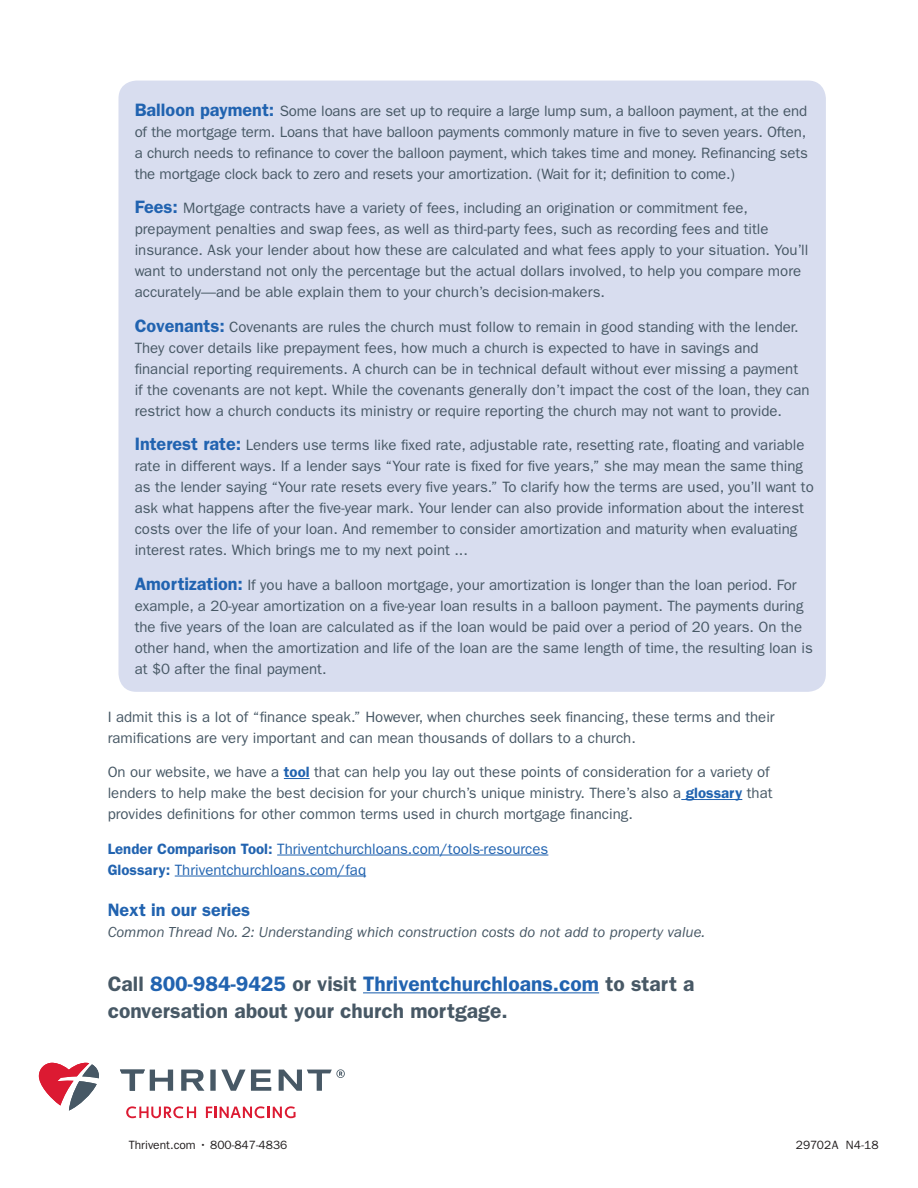
<style>
.page{position:relative;width:918px;height:1188px;background:#fff}
.page>*{position:absolute;margin:0;border:0;box-sizing:border-box;transform-origin:0 0}
.t1{font:600 21px/27px "ITC Franklin Gothic Std";color:#475865}
.t2{font:600 18px "ITC Franklin Gothic Std";color:#2163b0}
.t3{font:15px/21px "ITC Franklin Gothic Std";color:#475865}
.t4{font:15px "ITC Franklin Gothic Std";color:#2163b0}
.t5{font:italic 15px "ITC Franklin Gothic Std";color:#475865}
.t6{font:12px "ITC Franklin Gothic Std";color:#231f20}
.s1{font-weight:600;font-size:18px;color:#2163b0}
.s2{font-weight:600;color:#2163b0}
.s3{font-weight:600}
.s4{color:#2163b0}
</style>
<div class="page">
<div style="left:118px;top:81px;width:708px;height:611px;background:#d8ddef;border-radius:18px"></div>
<svg style="left:284px;top:778px;width:26px;height:1px"></svg>
<hr style="left:681px;top:799px;width:61px;height:1px;background:#2163b0">
<hr style="left:277px;top:855px;width:271px;height:1px;background:#2163b0">
<hr style="left:175px;top:876px;width:191px;height:1px;background:#2163b0">
<hr style="left:363px;top:992px;width:236px;height:1px;background:#2163b0">
<svg style="left:39px;top:1063px;width:60px;height:48px"></svg>
<svg style="left:206px;top:1106px;width:90px;height:12px"></svg>
<svg style="left:126px;top:1106px;width:70px;height:12px"></svg>
<div style="left:210px;top:1070px;width:6px;height:21px;background:#475865"></div>
<svg style="left:221px;top:1070px;width:50px;height:21px"></svg>
<svg style="left:120px;top:1070px;width:53px;height:21px"></svg>
<svg style="left:181px;top:1070px;width:23px;height:21px"></svg>
<svg style="left:279px;top:1069px;width:66px;height:22px"></svg>
<p class="t3" style="left:135px;top:100px;width:675px;text-align:justify"><span class="s1">Balloon payment:</span> Some loans are set up to require a large lump sum, a balloon payment, at the end of the mortgage term. Loans that have balloon payments commonly mature in five to seven years. Often, a church needs to refinance to cover the balloon payment, which takes time and money. Refinancing sets the mortgage clock back to zero and resets your amortization. (Wait for it; definition to come.)</p>
<p class="t3" style="left:135px;top:198px;width:675px"><span class="s1">Fees:</span> Mortgage contracts have a variety of fees, including an origination or commitment fee, prepayment penalties and swap fees, as well as third-party fees, such as recording fees and title insurance. Ask your lender about how these are calculated and what fees apply to your situation. You’ll want to understand not only the percentage but the actual dollars involved, to help you compare more accurately—and be able explain them to your church’s decision-makers.</p>
<p class="t3" style="left:135px;top:316px;width:676px"><span class="s1">Covenants:</span> Covenants are rules the church must follow to remain in good standing with the lender.<br>They cover details like prepayment fees, how much a church is expected to have in savings and financial reporting requirements. A church can be in technical default without ever missing a payment if the covenants are not kept. While the covenants generally don’t impact the cost of the loan, they can restrict how a church conducts its ministry or require reporting the church may not want to provide.</p>
<p class="t3" style="left:135px;top:435px;width:681px"><span class="s1">Interest rate:</span> Lenders use terms like fixed rate, adjustable rate, resetting rate, floating and variable rate in different ways. If a lender says “Your rate is fixed for five years,” she may mean the same thing as the lender saying “Your rate resets every five years.” To clarify how the terms are used, you’ll want to ask what happens after the five-year mark. Your lender can also provide information about the interest costs over the life of your loan. And remember to consider amortization and maturity when evaluating interest rates. Which brings me to my next point ...</p>
<p class="t3" style="left:135px;top:574px;width:680px"><span class="s1">Amortization:</span> If you have a balloon mortgage, your amortization is longer than the loan period. For example, a 20-year amortization on a five-year loan results in a balloon payment. The payments during the five years of the loan are calculated as if the loan would be paid over a period of 20 years. On the other hand, when the amortization and life of the loan are the same length of time, the resulting loan is at $0 after the final payment.</p>
<p class="t3" style="left:108px;top:706px;width:669px">I admit this is a lot of “finance speak.” However, when churches seek financing, these terms and their ramifications are very important and can mean thousands of dollars to a church.</p>
<p class="t3" style="left:108px;top:762px;width:666px">On our website, we have a <span class="s2">tool</span> that can help you lay out these points of consideration for a variety of lenders to help make the best decision for your church’s unique ministry. There’s also a <span class="s2">glossary</span> that provides definitions for other common terms used in church mortgage financing.</p>
<p class="t4" style="left:108px;top:840px;width:442px"><span class="s3">Lender Comparison Tool:</span> Thriventchurchloans.com/tools-resources</p>
<p class="t4" style="left:108px;top:861px;width:260px"><span class="s3">Glossary:</span> Thriventchurchloans.com/faq</p>
<p class="t2" style="left:108px;top:899px;width:144px">Next in our series</p>
<p class="t5" style="left:108px;top:923px;width:599px">Common Thread No. 2: Understanding which construction costs do not add to property value.</p>
<p class="t1" style="left:108px;top:970px;width:588px">Call <span class="s4">800-984-9425</span> or visit <span class="s4">Thriventchurchloans.com</span> to start a conversation about your church mortgage.</p>
<p class="t6" style="left:129px;top:1138px;width:160px">Thrivent.com • 800-847-4836</p>
<p class="t6" style="left:796px;top:1138px;width:84px">29702A N4-18</p>
</div>
